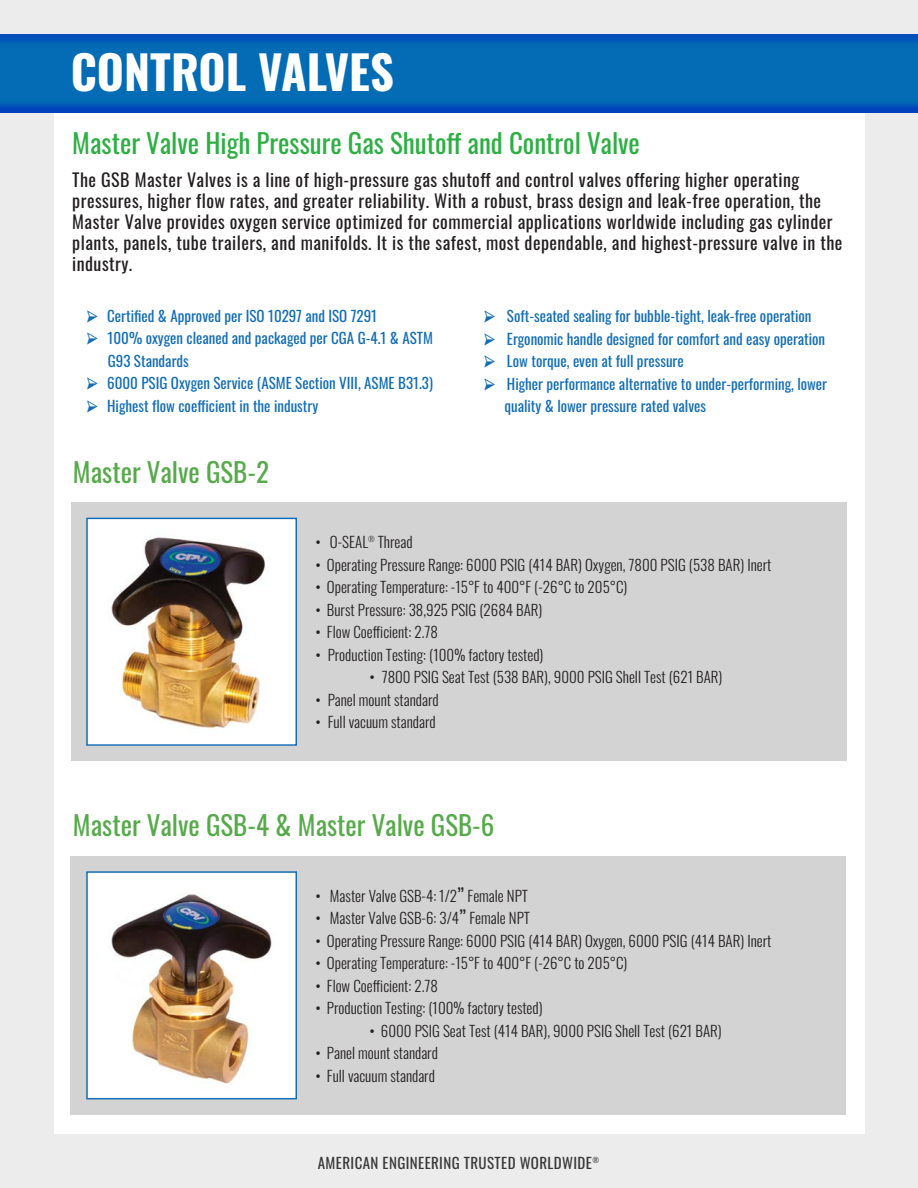
<style>
.page{position:relative;width:918px;height:1188px;background:#ececec}
.page>*{position:absolute;margin:0;border:0;box-sizing:border-box;transform-origin:0 0}
.t1{font:700 46.5px "Oswald";color:#fff}
.t2{font:27px "Oswald";color:#57aa4b}
.t3{font:27px "Oswald";color:#2daf44}
.t4{font:18px/21px "Oswald";letter-spacing:.025em;color:#231f20}
.t5{font:300 15px "Oswald";color:#231f20}
.t6{font:15px "Oswald";color:#126db7}
.t7{font:15px "Oswald";letter-spacing:.025em;color:#383839}
.s1{font-family:"Minion Pro";font-size:21px}
.s2{font-weight:400}
.s3{font-weight:400;font-size:18px}
</style>
<div class="page">
<div style="left:54px;top:112px;width:810px;height:1022px;background:#fff"></div>
<div style="left:70px;top:856px;width:776px;height:259px;background:#d3d3d3"></div>
<img style="left:89px;top:874px;width:205px;height:222px">
<div style="left:86px;top:871px;width:211px;height:228px;border:2px solid #146db5"></div>
<div style="left:71px;top:503px;width:776px;height:258px;background:#d3d3d3"></div>
<img style="left:89px;top:521px;width:205px;height:222px">
<div style="left:86px;top:518px;width:211px;height:228px;border:2px solid #146db5"></div>
<div style="left:0;top:34px;width:918px;height:79px;background:#253f8e;opacity:.75"></div>
<p class="t1" style="left:68px;top:48px;width:276px">MAS ER VALVE</p>
<p class="t1" style="left:71px;top:48px;width:325px">CONTROL VALVES</p>
<p class="t3" style="left:72px;top:119px;width:569px">Master Valve High Pressure Gas Shutoff and Control Valve</p>
<p class="t4" style="left:72px;top:168px;width:728px">The GSB Master Valves is a line of high-pressure gas shutoff and control valves offering higher operating</p>
<p class="t4" style="left:72px;top:189px;width:772px">pressures, higher flow rates, and greater reliability. With a robust, brass design and leak-free operation, the Master Valve provides oxygen service optimized for commercial applications worldwide including gas cylinder plants, panels, tube trailers, and manifolds. It is the safest, most dependable, and highest-pressure valve in the industry.</p>
<p class="t6" style="left:86px;top:302px;width:292px"><span class="s1">➢</span> Certified &amp; Approved per ISO 10297 and ISO 7291</p>
<p class="t6" style="left:86px;top:325px;width:348px"><span class="s1">➢</span> 100% oxygen cleaned and packaged per CGA G-4.1 &amp; ASTM</p>
<p class="t6" style="left:108px;top:347px;width:82px">G93 Standards</p>
<p class="t6" style="left:86px;top:370px;width:348px"><span class="s1">➢</span> 6000 PSIG Oxygen Service (ASME Section VIII, ASME B31.3)</p>
<p class="t6" style="left:86px;top:392px;width:233px"><span class="s1">➢</span> Highest flow coefficient in the industry</p>
<p class="t2" style="left:73px;top:448px;width:197px">Master Valve GSB-2</p>
<p class="t6" style="left:484px;top:303px;width:329px"><span class="s1">➢</span> Soft-seated sealing for bubble-tight, leak-free operation</p>
<p class="t6" style="left:484px;top:325px;width:343px"><span class="s1">➢</span> Ergonomic handle designed for comfort and easy operation</p>
<p class="t6" style="left:484px;top:348px;width:201px"><span class="s1">➢</span> Low torque, even at full pressure</p>
<p class="t6" style="left:484px;top:370px;width:345px"><span class="s1">➢</span> Higher performance alternative to under-performing, lower</p>
<p class="t6" style="left:504px;top:393px;width:203px">quality &amp; lower pressure rated valves</p>
<p class="t5" style="left:315px;top:529px;width:99px"><span class="s2">•</span> O-SEAL<sup>®</sup> Thread</p>
<p class="t5" style="left:315px;top:551px;width:458px"><span class="s2">•</span> Operating Pressure Range: 6000 PSIG (414 BAR) Oxygen, 7800 PSIG (538 BAR) Inert</p>
<p class="t5" style="left:315px;top:574px;width:314px"><span class="s2">•</span> Operating Temperature: -15°F to 400°F (-26°C to 205°C)</p>
<p class="t5" style="left:315px;top:596px;width:229px"><span class="s2">•</span> Burst Pressure: 38,925 PSIG (2684 BAR)</p>
<p class="t5" style="left:315px;top:619px;width:124px"><span class="s2">•</span> Flow Coefficient: 2.78</p>
<p class="t5" style="left:315px;top:641px;width:230px"><span class="s2">•</span> Production Testing: (100% factory tested)</p>
<p class="t5" style="left:369px;top:664px;width:355px"><span class="s2">•</span> 7800 PSIG Seat Test (538 BAR), 9000 PSIG Shell Test (621 BAR)</p>
<p class="t5" style="left:315px;top:686px;width:125px"><span class="s2">•</span> Panel mount standard</p>
<p class="t5" style="left:315px;top:709px;width:122px"><span class="s2">•</span> Full vacuum standard</p>
<p class="t2" style="left:73px;top:801px;width:423px">Master Valve GSB-4 &amp; Master Valve GSB-6</p>
<p class="t5" style="left:315px;top:882px;width:214px"><span class="s2">•</span> Master Valve GSB-4: 1/2<span class="s3">”</span> Female NPT</p>
<p class="t5" style="left:315px;top:905px;width:216px"><span class="s2">•</span> Master Valve GSB-6: 3/4<span class="s3">”</span> Female NPT</p>
<p class="t5" style="left:315px;top:927px;width:458px"><span class="s2">•</span> Operating Pressure Range: 6000 PSIG (414 BAR) Oxygen, 6000 PSIG (414 BAR) Inert</p>
<p class="t5" style="left:315px;top:950px;width:314px"><span class="s2">•</span> Operating Temperature: -15°F to 400°F (-26°C to 205°C)</p>
<p class="t5" style="left:315px;top:972px;width:124px"><span class="s2">•</span> Flow Coefficient: 2.78</p>
<p class="t5" style="left:315px;top:995px;width:229px"><span class="s2">•</span> Production Testing: (100% factory tested)</p>
<p class="t5" style="left:369px;top:1017px;width:354px"><span class="s2">•</span> 6000 PSIG Seat Test (414 BAR), 9000 PSIG Shell Test (621 BAR)</p>
<p class="t5" style="left:315px;top:1040px;width:124px"><span class="s2">•</span> Panel mount standard</p>
<p class="t5" style="left:315px;top:1062px;width:121px"><span class="s2">•</span> Full vacuum standard</p>
<p class="t7" style="left:318px;top:1150px;width:283px">AMERICAN ENGINEERING TRUSTED WORLDWIDE<sup>®</sup></p>
</div>
